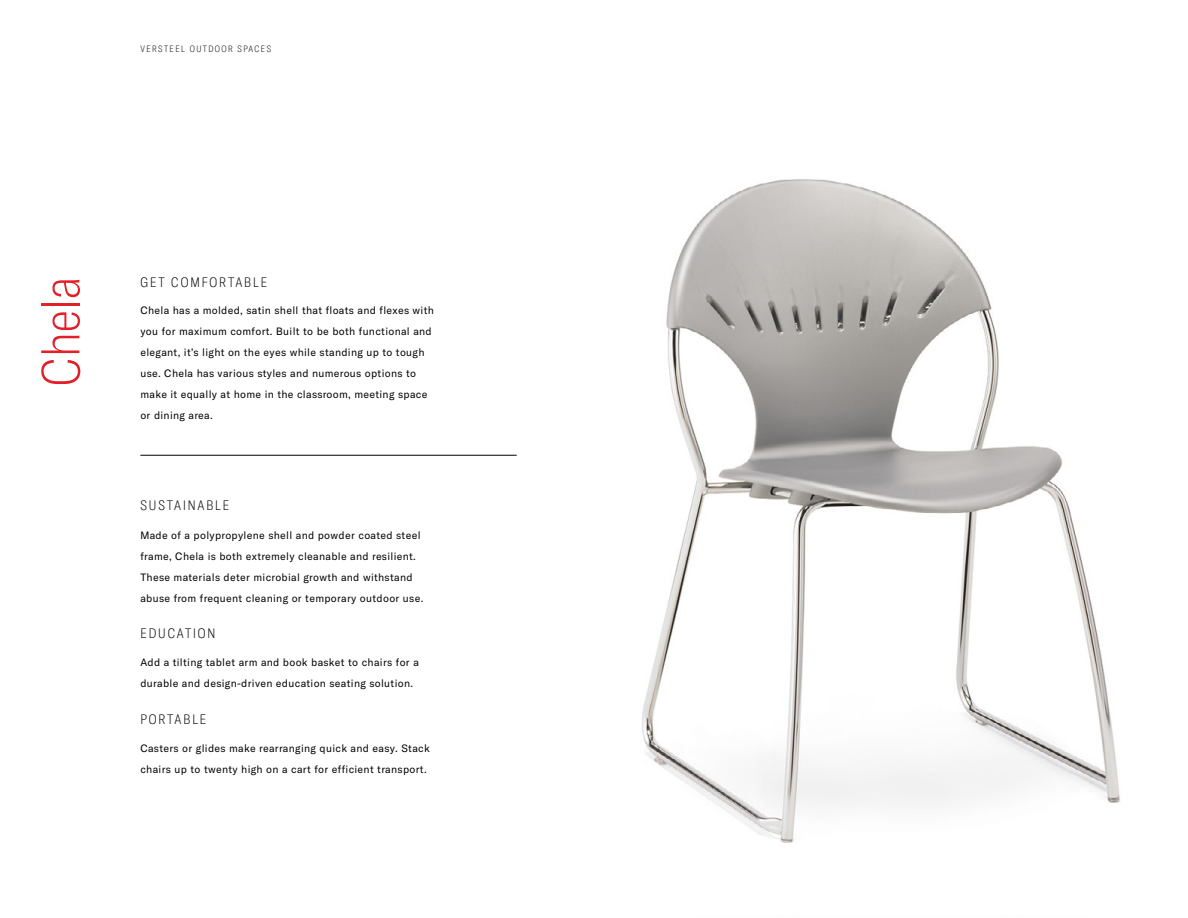
<style>
.page{position:relative;width:1188px;height:918px;background:#fff}
.page>*{position:absolute;margin:0;border:0;box-sizing:border-box;transform-origin:0 0}
.t1{font:100 condensed 52.5px "GT Americav 1";color:#e31f27}
.t2{font:100 condensed 13.5px "GT Americav 1";letter-spacing:.14em;color:#000}
.t3{font:10.5px/21px "GT Americav 1";letter-spacing:.03em;color:#000}
.t4{font:100 condensed 9px "GT Americav 1";letter-spacing:.16em;color:#000}
</style>
<div class="page">
<hr style="left:140px;top:455px;width:377px;height:1px;background:#000">
<img style="left:642px;top:179px;width:478px;height:664px">
<p class="t4" style="left:140px;top:43px;width:132px">VERSTEEL OUTDOOR SPACES</p>
<h1 class="t1" style="left:31px;top:386px;width:111px;rotate:-90deg">Chela</h1>
<p class="t2" style="left:140px;top:274px;width:128px">GET COMFORTABLE</p>
<p class="t3" style="left:140px;top:299px;width:295px">Chela has a molded, satin shell that floats and flexes with you for maximum comfort. Built to be both functional and elegant, it’s light on the eyes while standing up to tough use. Chela has various styles and numerous options to make it equally at home in the classroom, meeting space or dining area.</p>
<p class="t2" style="left:140px;top:498px;width:90px">SUSTAINABLE</p>
<p class="t3" style="left:140px;top:524px;width:284px">Made of a polypropylene shell and powder coated steel frame, Chela is both extremely cleanable and resilient.<br>These materials deter microbial growth and withstand abuse from frequent cleaning or temporary outdoor use.</p>
<p class="t2" style="left:140px;top:626px;width:77px">EDUCATION</p>
<p class="t3" style="left:140px;top:652px;width:280px">Add a tilting tablet arm and book basket to chairs for a durable and design-driven education seating solution.</p>
<p class="t2" style="left:140px;top:712px;width:68px">PORTABLE</p>
<p class="t3" style="left:140px;top:738px;width:291px">Casters or glides make rearranging quick and easy. Stack chairs up to twenty high on a cart for efficient transport.</p>
</div>
